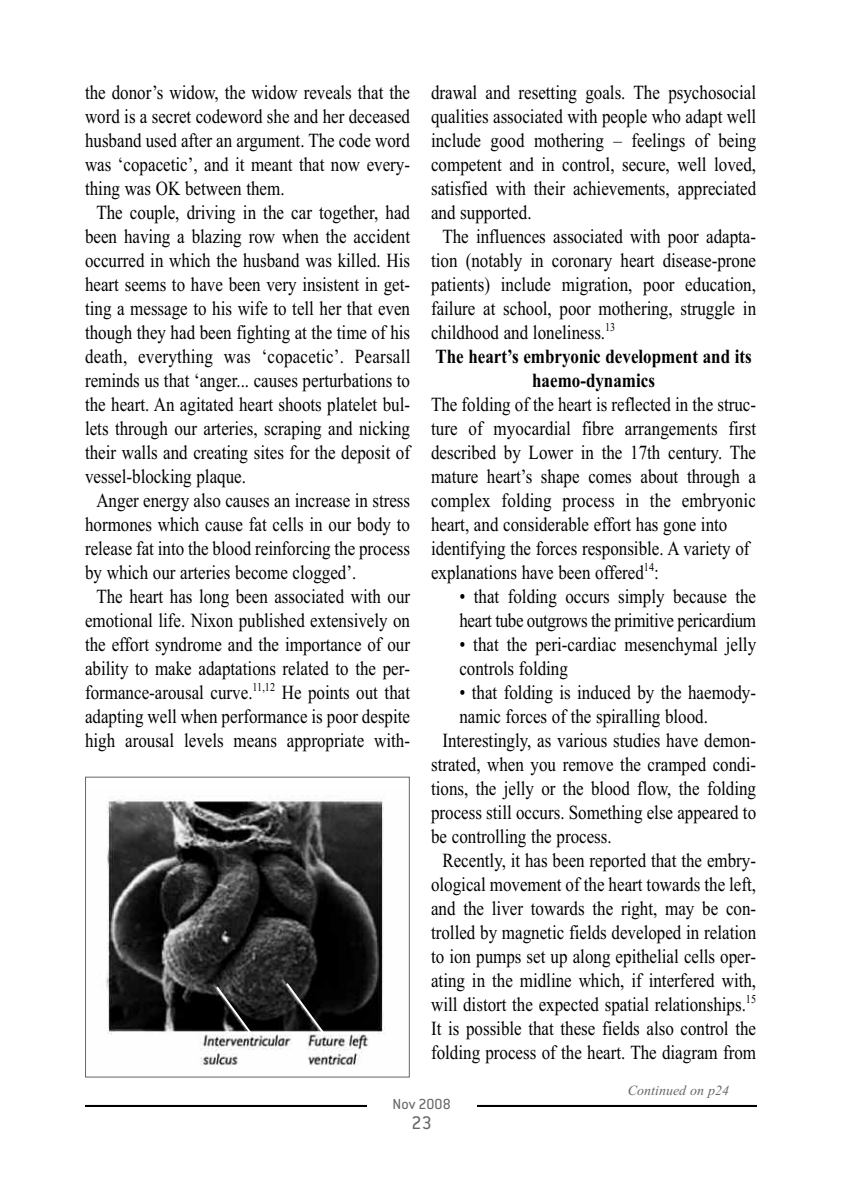
<style>
.page{position:relative;width:842px;height:1191px;background:#fff}
.page>*{position:absolute;margin:0;border:0;box-sizing:border-box;transform-origin:0 0}
.t1{font:20px/24px "Times";color:#000;scale:.85 1}
.t2{font:20px/24px "Times";letter-spacing:-.02em;color:#000;scale:.85 1}
.t3{font:700 20px "Times";color:#000;scale:.85 1}
.t4{font:20px "Conduit Reg ITCTT";color:#666}
.t5{font:16px "Conduit Reg ITCTT";color:#666}
.t6{font:italic 14px "Times";color:#666}
</style>
<div class="page">
<hr style="left:85px;top:1105px;width:672px;height:2px;background:#000">
<div style="left:367px;top:1094px;width:109px;height:52px;background:#fff"></div>
<img style="left:106px;top:796px;width:279px;height:270px">
<div style="left:85px;top:776px;width:325px;height:301px;border:1px solid #666"></div>
<svg style="left:214px;top:984px;width:39px;height:51px;background:#3d3d3d"></svg>
<svg style="left:284px;top:981px;width:43px;height:56px;background:#363636"></svg>
<p class="t1" style="left:85px;top:80px;width:384px">the donor’s widow, the widow reveals that the</p>
<p class="t1" style="left:85px;top:104px;width:384px">word is a secret codeword she and her deceased</p>
<p class="t1" style="left:85px;top:128px;width:384px">husband used after an argument. The code word</p>
<p class="t1" style="left:85px;top:152px;width:384px">was ‘copacetic’, and it meant that now every-</p>
<p class="t1" style="left:85px;top:176px;width:236px">thing was OK between them.</p>
<p class="t1" style="left:96px;top:200px;width:371px">The couple, driving in the car together, had</p>
<p class="t1" style="left:85px;top:224px;width:384px">been having a blazing row when the accident</p>
<p class="t1" style="left:85px;top:248px;width:384px">occurred in which the husband was killed. His</p>
<p class="t1" style="left:85px;top:272px;width:384px">heart seems to have been very insistent in get-</p>
<p class="t1" style="left:85px;top:296px;width:384px">ting a message to his wife to tell her that even</p>
<p class="t1" style="left:85px;top:320px;width:384px">though they had been fighting at the time of his</p>
<p class="t1" style="left:85px;top:344px;width:384px">death, everything was ‘copacetic’. Pearsall</p>
<p class="t1" style="left:85px;top:368px;width:384px">reminds us that ‘anger... causes perturbations to</p>
<p class="t1" style="left:85px;top:392px;width:384px">the heart. An agitated heart shoots platelet bul-</p>
<p class="t1" style="left:85px;top:416px;width:384px">lets through our arteries, scraping and nicking</p>
<p class="t1" style="left:85px;top:440px;width:384px">their walls and creating sites for the deposit of</p>
<p class="t1" style="left:85px;top:464px;width:191px">vessel-blocking plaque.</p>
<p class="t1" style="left:96px;top:488px;width:371px">Anger energy also causes an increase in stress</p>
<p class="t1" style="left:85px;top:512px;width:384px">hormones which cause fat cells in our body to</p>
<p class="t1" style="left:85px;top:536px;width:384px">release fat into the blood reinforcing the process</p>
<p class="t1" style="left:85px;top:560px;width:321px">by which our arteries become clogged’.</p>
<p class="t1" style="left:96px;top:584px;width:371px">The heart has long been associated with our</p>
<p class="t1" style="left:85px;top:608px;width:384px">emotional life. Nixon published extensively on</p>
<p class="t1" style="left:85px;top:632px;width:384px">the effort syndrome and the importance of our</p>
<p class="t1" style="left:85px;top:656px;width:384px">ability to make adaptations related to the per-</p>
<p class="t1" style="left:85px;top:680px;width:384px">formance-arousal curve.<sup>11,12</sup> He points out that</p>
<p class="t1" style="left:85px;top:704px;width:384px">adapting well when performance is poor despite</p>
<p class="t1" style="left:85px;top:728px;width:384px">high arousal levels means appropriate with-</p>
<p class="t1" style="left:431px;top:80px;width:384px">drawal and resetting goals. The psychosocial</p>
<p class="t1" style="left:431px;top:104px;width:384px">qualities associated with people who adapt well</p>
<p class="t1" style="left:431px;top:128px;width:384px">include good mothering – feelings of being</p>
<p class="t1" style="left:431px;top:152px;width:384px">competent and in control, secure, well loved,</p>
<p class="t1" style="left:431px;top:176px;width:384px">satisfied with their achievements, appreciated</p>
<p class="t1" style="left:431px;top:200px;width:120px">and supported.</p>
<p class="t1" style="left:442px;top:224px;width:371px">The influences associated with poor adapta-</p>
<p class="t1" style="left:431px;top:248px;width:384px">tion (notably in coronary heart disease-prone</p>
<p class="t1" style="left:431px;top:272px;width:384px">patients) include migration, poor education,</p>
<p class="t1" style="left:431px;top:296px;width:384px">failure at school, poor mothering, struggle in</p>
<p class="t1" style="left:431px;top:320px;width:218px">childhood and loneliness.<sup>13</sup></p>
<p class="t3" style="left:435px;top:344px;width:374px">The heart’s embryonic development and its</p>
<p class="t3" style="left:532px;top:368px;width:146px">haemo-dynamics</p>
<p class="t1" style="left:431px;top:392px;width:384px">The folding of the heart is reflected in the struc&shy;ture of myocardial fibre arrangements first described by Lower in the 17th century. The mature heart’s shape comes about through a complex folding process in the embryonic heart, and considerable effort has gone into identifying the forces responsible. A variety of explanations have been offered<sup>14</sup>:</p>
<p class="t2" style="left:459px;top:584px;width:351px">• that folding occurs simply because the heart tube outgrows the primitive pericardium</p>
<p class="t1" style="left:459px;top:632px;width:351px">• that the peri-cardiac mesenchymal jelly controls folding</p>
<p class="t1" style="left:459px;top:680px;width:351px">• that folding is induced by the haemody-</p>
<p class="t1" style="left:459px;top:704px;width:294px">namic forces of the spiralling blood.</p>
<p class="t1" style="left:442px;top:728px;width:371px">Interestingly, as various studies have demon-</p>
<p class="t1" style="left:431px;top:752px;width:384px">strated, when you remove the cramped condi-</p>
<p class="t1" style="left:431px;top:776px;width:384px">tions, the jelly or the blood flow, the folding</p>
<p class="t1" style="left:431px;top:800px;width:384px">process still occurs. Something else appeared to</p>
<p class="t1" style="left:431px;top:824px;width:214px">be controlling the process.</p>
<p class="t1" style="left:442px;top:848px;width:371px">Recently, it has been reported that the embry-</p>
<p class="t1" style="left:431px;top:872px;width:384px">ological movement of the heart towards the left,</p>
<p class="t1" style="left:431px;top:896px;width:384px">and the liver towards the right, may be con-</p>
<p class="t1" style="left:431px;top:920px;width:384px">trolled by magnetic fields developed in relation</p>
<p class="t1" style="left:431px;top:944px;width:384px">to ion pumps set up along epithelial cells oper-</p>
<p class="t1" style="left:431px;top:968px;width:384px">ating in the midline which, if interfered with,</p>
<p class="t1" style="left:431px;top:992px;width:384px">will distort the expected spatial relationships.<sup>15</sup></p>
<p class="t1" style="left:431px;top:1016px;width:384px">It is possible that these fields also control the</p>
<p class="t1" style="left:431px;top:1040px;width:384px">folding process of the heart. The diagram from</p>
<p class="t5" style="left:393px;top:1094px;width:60px">Nov 2008</p>
<p class="t4" style="left:412px;top:1110px;width:22px">23</p>
<p class="t6" style="left:628px;top:1081px;width:103px">Continued on p24</p>
</div>
